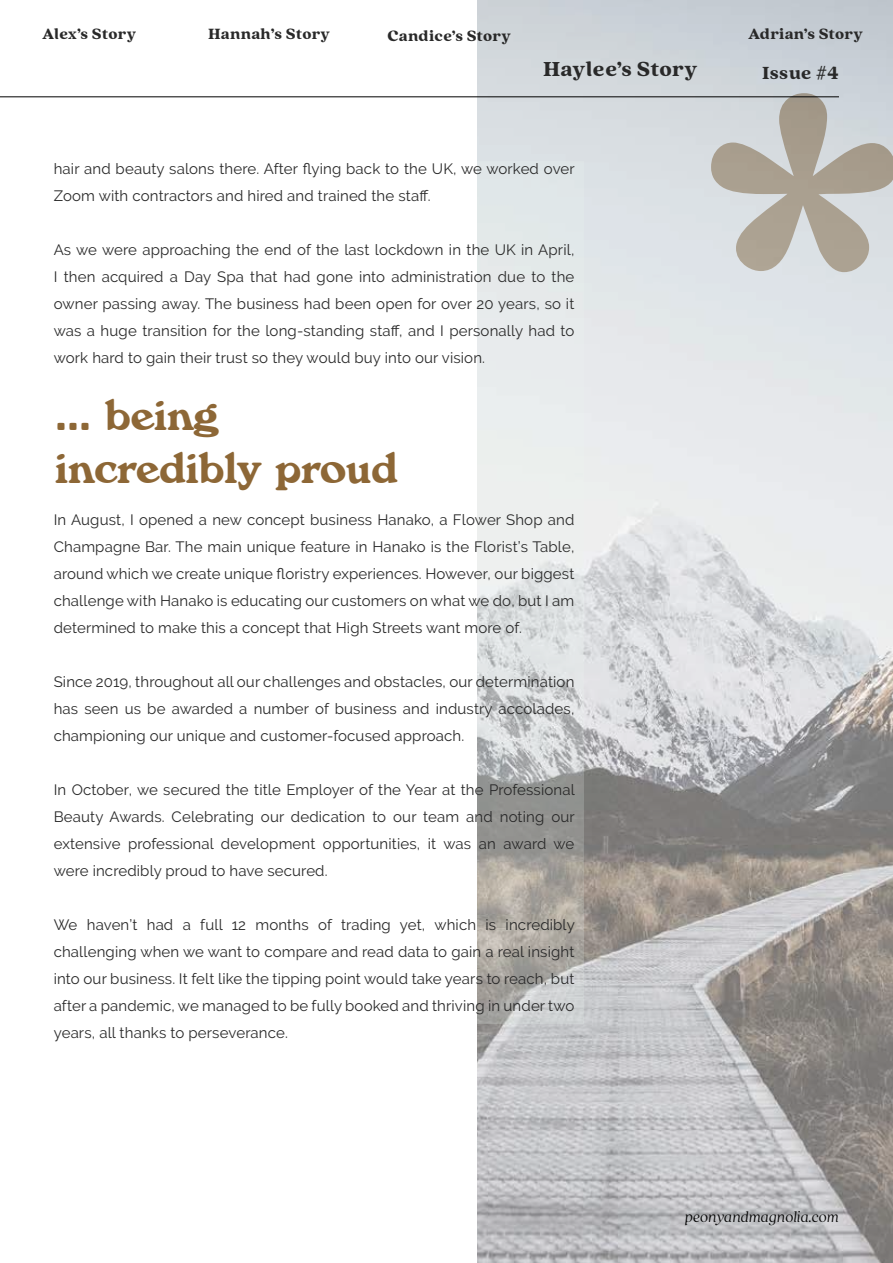
<style>
.page{position:relative;width:893px;height:1263px;background:#fff}
.page>*{position:absolute;margin:0;border:0;box-sizing:border-box;transform-origin:0 0}
.t1{font:700 46.5px/52.5px "Windsor D";color:#8d6736}
.t2{font:900 22.5px "Quincy CF";letter-spacing:.01em;color:#292929}
.t3{font:900 19.5px "Quincy CF";letter-spacing:.02em;color:#292929}
.t4{font:900 16.5px "Quincy CF";letter-spacing:.01em;color:#292929}
.t5{font:italic 300 16.5px "Quincy CF";letter-spacing:.005em;color:#000}
.t6{font:15px/27px "Raleway";letter-spacing:.01em;color:#292929;text-align:justify}
</style>
<div class="page">
<img style="left:477px;top:0;width:416px;height:1263px">
<svg style="left:477px;top:162px;width:106px;height:862px;background:#d0d2d1"></svg>
<hr style="left:0;top:97px;width:839px;height:1px;background:#000">
<p class="t4" style="left:42px;top:24px;width:96px">Alex’s Story</p>
<p class="t4" style="left:208px;top:24px;width:123px">Hannah’s Story</p>
<p class="t4" style="left:387px;top:25px;width:125px">Candice’s Story</p>
<p class="t4" style="left:748px;top:24px;width:116px">Adrian’s Story</p>
<h2 class="t2" style="left:543px;top:56px;width:156px">Haylee’s Story</h2>
<h3 class="t3" style="left:762px;top:61px;width:78px">Issue #4</h3>
<p class="t6" style="left:54px;top:155px;width:523px">hair and beauty salons there. After flying back to the UK, we worked over<br>Zoom with contractors and hired and trained the staff.</p>
<p class="t6" style="left:54px;top:236px;width:522px">As we were approaching the end of the last lockdown in the UK in April, I then acquired a Day Spa that had gone into administration due to the owner passing away. The business had been open for over 20 years, so it was a huge transition for the long-standing staff, and I personally had to work hard to gain their trust so they would buy into our vision.</p>
<h1 class="t1" style="left:55px;top:389px;width:344px">... being incredibly proud</h1>
<p class="t6" style="left:54px;top:506px;width:522px">In August, I opened a new concept business Hanako, a Flower Shop and Champagne Bar. The main unique feature in Hanako is the Florist’s Table, around which we create unique floristry experiences. However, our biggest challenge with Hanako is educating our customers on what we do, but I am determined to make this a concept that High Streets want more of.</p>
<p class="t6" style="left:54px;top:668px;width:522px">Since 2019, throughout all our challenges and obstacles, our determination has seen us be awarded a number of business and industry accolades, championing our unique and customer-focused approach.</p>
<p class="t6" style="left:54px;top:776px;width:523px">In October, we secured the title Employer of the Year at the Professional Beauty Awards. Celebrating our dedication to our team and noting our extensive professional development opportunities, it was an award we were incredibly proud to have secured.</p>
<p class="t6" style="left:54px;top:911px;width:523px">We haven’t had a full 12 months of trading yet, which is incredibly challenging when we want to compare and read data to gain a real insight into our business. It felt like the tipping point would take years to reach, but after a pandemic, we managed to be fully booked and thriving in under two years, all thanks to perseverance.</p>
<p class="t5" style="left:685px;top:1207px;width:156px">peonyandmagnolia.com</p>
</div>
